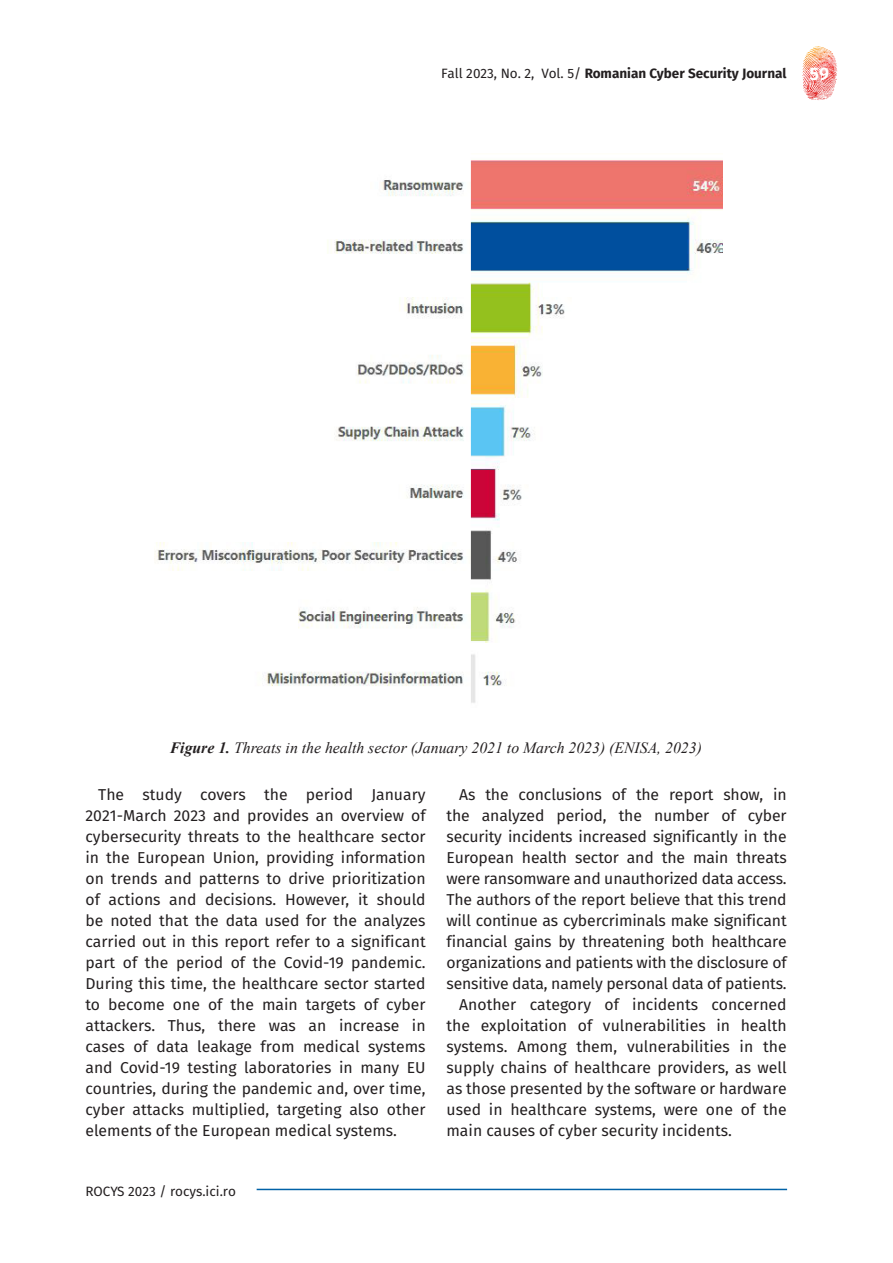
<style>
.page{position:relative;width:893px;height:1263px;background:#fff}
.page>*{position:absolute;margin:0;border:0;box-sizing:border-box;transform-origin:0 0}
.t1{font:700 18px "Fira Sans";color:#fff}
.Body_Text{font:15.75px/21px "Fira Sans";color:#231f20;text-align:justify}
.t2{font:italic 15.75px "Times New Roman";color:#231f20}
.t3{font:700 13.5px "Fira Sans";color:#231f20}
.t4{font:13.5px "Fira Sans";color:#231f20}
.s1{font-weight:400}
.s2{font-weight:700}
</style>
<div class="page">
<svg style="left:809px;top:46px;width:23px;height:6px"></svg>
<hr style="left:257px;top:1189px;width:530px;height:1px;background:#0162a7">
<img style="left:154px;top:160px;width:569px;height:543px">
<p class="t3" style="left:441px;top:63px;width:347px"><span class="s1">Fall 2023, No. 2, Vol. 5/</span> Romanian Cyber Security Journal</p>
<p class="t1" style="left:809px;top:61px;width:21px">59</p>
<p class="t2" style="left:170px;top:737px;width:534px"><span class="s2">Figure 1.</span> Threats in the health sector (January 2021 to March 2023) (ENISA, 2023)</p>
<p class="Body_Text" style="left:85px;top:785px;width:342px;text-indent:13px">The study covers the period January 2021-March 2023 and provides an overview of cybersecurity threats to the healthcare sector in the European Union, providing information on trends and patterns to drive prioritization of actions and decisions. However, it should be noted that the data used for the analyzes carried out in this report refer to a significant part of the period of the Covid-19 pandemic.<br>During this time, the healthcare sector started to become one of the main targets of cyber attackers. Thus, there was an increase in cases of data leakage from medical systems and Covid-19 testing laboratories in many EU countries, during the pandemic and, over time, cyber attacks multiplied, targeting also other elements of the European medical systems.</p>
<p class="Body_Text" style="left:446px;top:785px;width:342px;text-indent:13px">As the conclusions of the report show, in the analyzed period, the number of cyber security incidents increased significantly in the European health sector and the main threats were ransomware and unauthorized data access.<br>The authors of the report believe that this trend will continue as cybercriminals make significant financial gains by threatening both healthcare organizations and patients with the disclosure of sensitive data, namely personal data of patients.</p>
<p class="Body_Text" style="left:446px;top:995px;width:342px;text-indent:13px">Another category of incidents concerned the exploitation of vulnerabilities in health systems. Among them, vulnerabilities in the supply chains of healthcare providers, as well as those presented by the software or hardware used in healthcare systems, were one of the main causes of cyber security incidents.</p>
<p class="t4" style="left:85px;top:1181px;width:152px">ROCYS 2023 / rocys.ici.ro</p>
</div>
